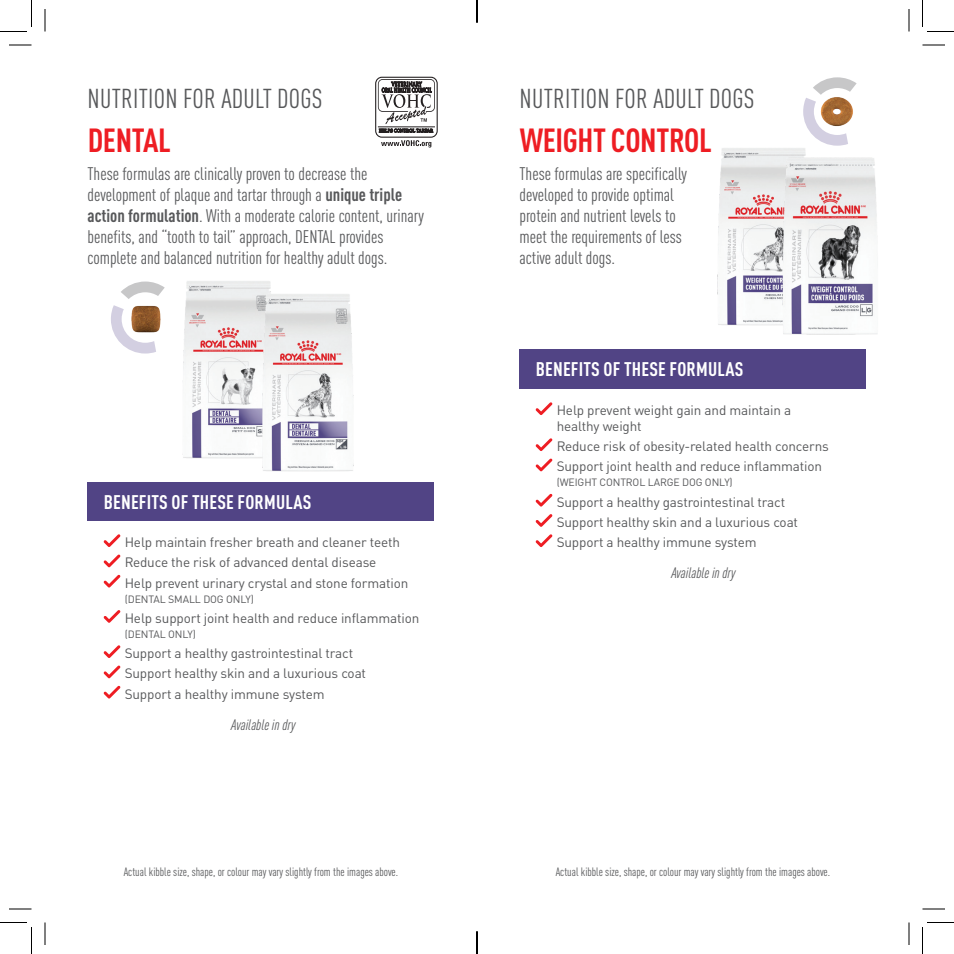
<style>
.page{position:relative;width:954px;height:954px;background:#fff}
.page>*{position:absolute;margin:0;border:0;box-sizing:border-box;transform-origin:0 0}
.t1{font:700 condensed 33px "DIN Pro";letter-spacing:-.01em;color:#ee1d23}
.t2{font:condensed 27px "DIN Pro";letter-spacing:.01em;color:#57585a}
.t3{font:700 condensed 19.5px "DIN Pro";letter-spacing:.01em;color:#fff}
.t4{font:condensed 18px/21px "DIN Pro";color:#57585a}
.t5{font:italic condensed 15px "DIN Pro";color:#57585a}
.t6{font:13.5px/20.2px "DIN Pro";letter-spacing:-.01em;color:#57585a}
.t7{font:condensed 12px "DIN Pro";color:#57585a}
.t8{font:10.5px "DIN Pro";letter-spacing:-.01em;color:#57585a}
.s1{font-weight:700}
</style>
<div class="page">
<img style="left:141px;top:281px;width:64px;height:177px">
<img style="left:205px;top:281px;width:149px;height:191px">
<svg style="left:104px;top:534px;width:16px;height:13px"></svg>
<svg style="left:104px;top:554px;width:16px;height:13px"></svg>
<svg style="left:104px;top:575px;width:16px;height:13px"></svg>
<svg style="left:104px;top:610px;width:16px;height:13px"></svg>
<svg style="left:104px;top:645px;width:16px;height:13px"></svg>
<svg style="left:104px;top:665px;width:16px;height:13px"></svg>
<svg style="left:104px;top:686px;width:16px;height:13px"></svg>
<div style="left:88px;top:482px;width:346px;height:39px;background:#514485"></div>
<svg style="left:536px;top:402px;width:16px;height:13px"></svg>
<svg style="left:536px;top:438px;width:16px;height:13px"></svg>
<svg style="left:536px;top:458px;width:16px;height:13px"></svg>
<svg style="left:536px;top:494px;width:16px;height:13px"></svg>
<svg style="left:536px;top:514px;width:16px;height:13px"></svg>
<svg style="left:536px;top:534px;width:16px;height:13px"></svg>
<div style="left:520px;top:349px;width:346px;height:40px;background:#514485"></div>
<div style="left:374px;top:73px;width:64px;height:77px;background:linear-gradient(to right,#fefefe,#fefefe)"></div>
<svg style="left:381px;top:140px;width:50px;height:8px"></svg>
<div style="left:375px;top:77px;width:63px;height:61px;border:1px solid #231f20;border-radius:6px"></div>
<svg style="left:378px;top:79px;width:57px;height:53px"></svg>
<svg style="left:111px;top:305px;width:45px;height:49px"></svg>
<svg style="left:121px;top:282px;width:44px;height:16px"></svg>
<img style="left:128px;top:289px;width:37px;height:60px">
<img style="left:717px;top:148px;width:50px;height:177px">
<img style="left:767px;top:148px;width:111px;height:187px">
<svg style="left:803px;top:77px;width:54px;height:69px"></svg>
<img style="left:816px;top:91px;width:41px;height:41px">
<svg style="left:9px;top:45px;width:23px;height:1px"></svg>
<svg style="left:922px;top:45px;width:23px;height:1px"></svg>
<svg style="left:9px;top:909px;width:23px;height:1px"></svg>
<svg style="left:922px;top:909px;width:23px;height:1px"></svg>
<svg style="left:45px;top:9px;width:1px;height:23px"></svg>
<svg style="left:45px;top:922px;width:1px;height:23px"></svg>
<svg style="left:909px;top:9px;width:1px;height:23px"></svg>
<svg style="left:909px;top:922px;width:1px;height:23px"></svg>
<svg style="left:0;top:0;width:32px;height:32px"></svg>
<svg style="left:0;top:922px;width:32px;height:32px"></svg>
<svg style="left:922px;top:0;width:32px;height:32px"></svg>
<svg style="left:922px;top:922px;width:32px;height:32px"></svg>
<svg style="left:476px;top:0;width:2px;height:22px"></svg>
<svg style="left:476px;top:932px;width:2px;height:22px"></svg>
<h2 class="t2" style="left:88px;top:80px;width:236px">NUTRITION FOR ADULT DOGS</h2>
<h1 class="t1" style="left:88px;top:116px;width:85px">DENTAL</h1>
<p class="t4" style="left:88px;top:162px;width:338px">These formulas are clinically proven to decrease the development of plaque and tartar through a <span class="s1">unique triple action formulation</span>. With a moderate calorie content, urinary benefits, and “tooth to tail” approach, DENTAL provides complete and balanced nutrition for healthy adult dogs.</p>
<h3 class="t3" style="left:104px;top:488px;width:209px">BENEFITS OF THESE FORMULAS</h3>
<p class="t6" style="left:125px;top:531px;width:285px">Help maintain fresher breath and cleaner teeth<br>Reduce the risk of advanced dental disease<br>Help prevent urinary crystal and stone formation</p>
<p class="t8" style="left:125px;top:591px;width:131px">(DENTAL SMALL DOG ONLY)</p>
<p class="t6" style="left:125px;top:607px;width:296px">Help support joint health and reduce inflammation</p>
<p class="t8" style="left:125px;top:626px;width:73px">(DENTAL ONLY)</p>
<p class="t6" style="left:125px;top:642px;width:243px">Support a healthy gastrointestinal tract<br>Support healthy skin and a luxurious coat<br>Support a healthy immune system</p>
<p class="t5" style="left:231px;top:714px;width:66px">Available in dry</p>
<h2 class="t2" style="left:520px;top:80px;width:236px">NUTRITION FOR ADULT DOGS</h2>
<h1 class="t1" style="left:520px;top:116px;width:194px">WEIGHT CONTROL</h1>
<h3 class="t4" style="left:520px;top:162px;width:169px">These formulas are specifically developed to provide optimal protein and nutrient levels to meet the requirements of less active adult dogs.</h3>
<h3 class="t3" style="left:536px;top:355px;width:209px">BENEFITS OF THESE FORMULAS</h3>
<p class="t6" style="left:557px;top:401px;width:236px;line-height:15.8px">Help prevent weight gain and maintain a healthy weight</p>
<p class="t6" style="left:557px;top:435px;width:274px">Reduce risk of obesity-related health concerns<br>Support joint health and reduce inflammation</p>
<p class="t8" style="left:557px;top:475px;width:178px">(WEIGHT CONTROL LARGE DOG ONLY)</p>
<p class="t6" style="left:557px;top:491px;width:243px">Support a healthy gastrointestinal tract<br>Support healthy skin and a luxurious coat<br>Support a healthy immune system</p>
<p class="t5" style="left:671px;top:562px;width:66px">Available in dry</p>
<p class="t7" style="left:124px;top:863px;width:276px">Actual kibble size, shape, or colour may vary slightly from the images above.</p>
<p class="t7" style="left:556px;top:863px;width:276px">Actual kibble size, shape, or colour may vary slightly from the images above.</p>
</div>
